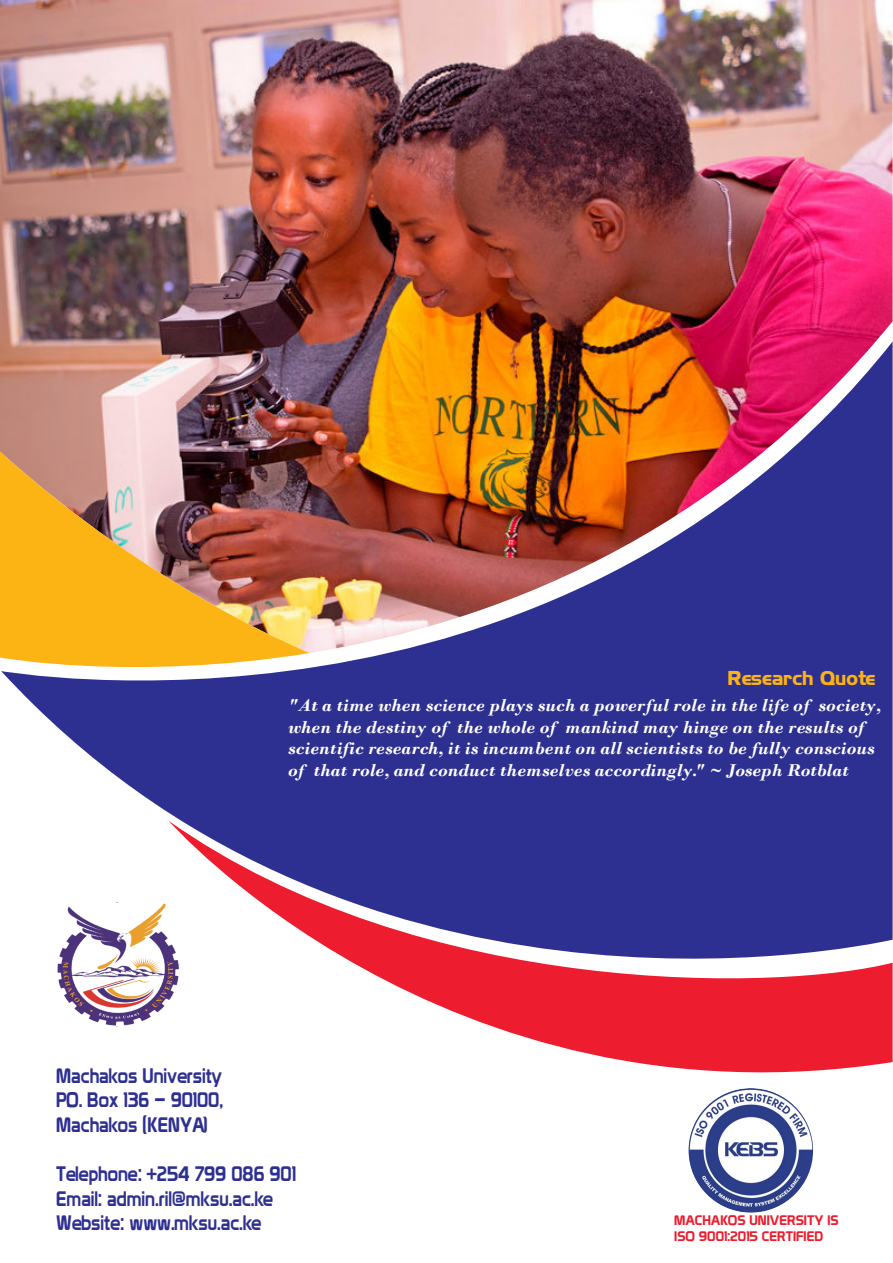
<style>
.page{position:relative;width:893px;height:1263px;background:#fff}
.page>*{position:absolute;margin:0;border:0;box-sizing:border-box;transform-origin:0 0}
.t1{font:20.55px/24.6px "Prototype";color:#2e3091;text-align:justify;scale:.88 1}
.t2{font:italic 700 18px/21.6px "Bodoni";color:#fff}
.t3{font:700 18px "Highland Gothic FLF";color:#fcb314}
.t4{font:13.5px/16.2px "Prototype";color:#ed1c2e}
</style>
<div class="page">
<svg style="left:11px;top:653px;width:882px;height:374px;fill:#2e3091"></svg>
<svg style="left:169px;top:821px;width:724px;height:311px"></svg>
<img style="left:0;top:0;width:893px;height:653px">
<img style="left:0;top:452px;width:310px;height:230px">
<img style="left:689px;top:1088px;width:124px;height:124px;border-radius:62px">
<img style="left:56px;top:902px;width:123px;height:124px">
<p class="t3" style="left:728px;top:665px;width:149px">Research Quote</p>
<p class="t2" style="left:288px;top:694px;width:594px">"At a time when science plays such a powerful role in the life of society, when the destiny of the whole of mankind may hinge on the results of scientific research, it is incumbent on all scientists to be fully conscious of that role, and conduct themselves accordingly." ~ Joseph Rotblat</p>
<p class="t1" style="left:56px;top:1063px;width:191px">Machakos University P.O. Box 136 – 90100, Machakos (KENYA)</p>
<p class="t1" style="left:56px;top:1161px;width:274px;text-align:left">Telephone: +254 799 086 901<br>Email: admin.ril@mksu.ac.ke<br>Website: www.mksu.ac.ke</p>
<p class="t4" style="left:674px;top:1212px;width:166px">MACHAKOS UNIVERSITY IS<br>ISO 9001:2015 CERTIFIED</p>
</div>
